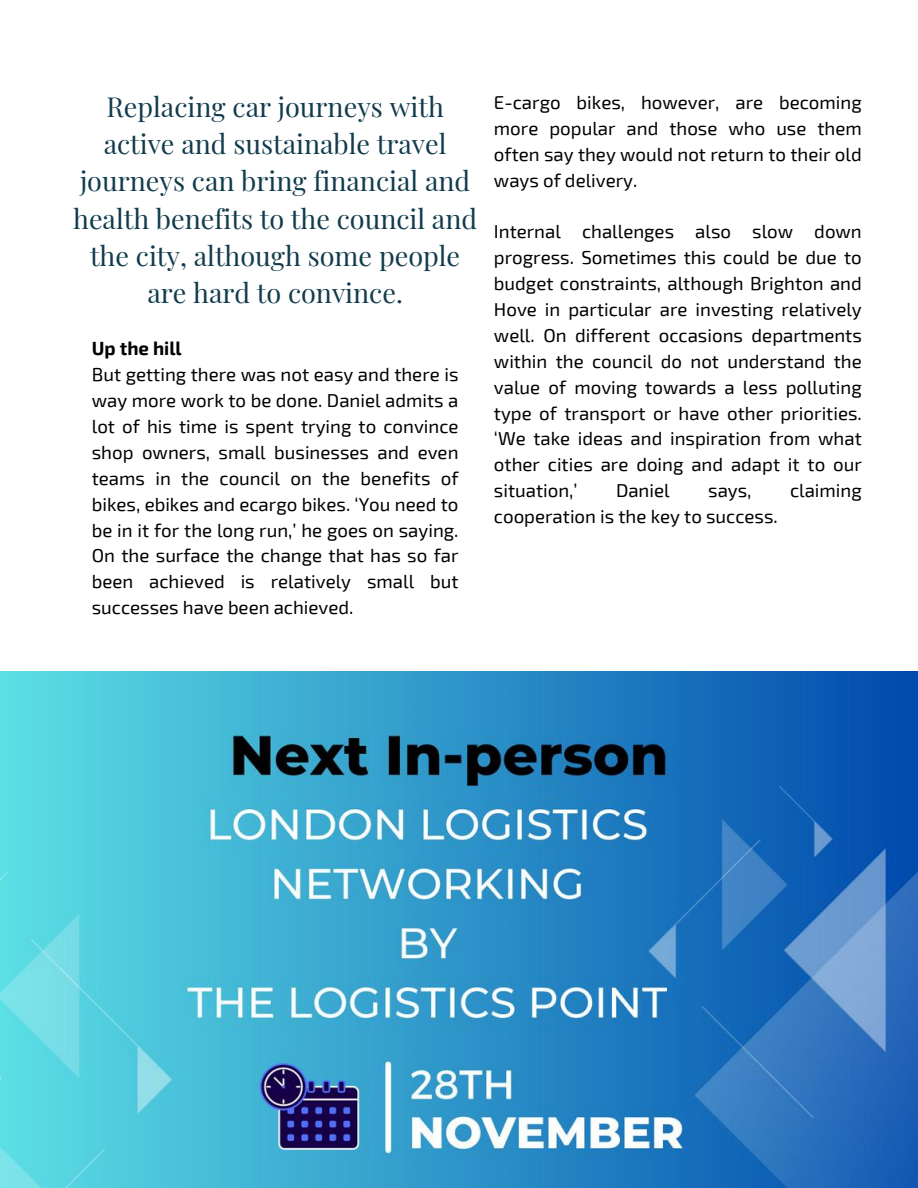
<style>
.page{position:relative;width:918px;height:1188px;background:#fff}
.page>*{position:absolute;margin:0;border:0;box-sizing:border-box;transform-origin:0 0}
.t1{font:27px/37.2px "Playfair Display";color:#123c4d;text-align:center}
.t2{font:18.75px/25.8px "Exo 2";color:#000;text-align:justify}
.t3{font:700 18.75px "Exo 2";color:#000}
</style>
<div class="page">
<img style="left:0;top:672px;width:918px;height:516px">
<h1 class="t1" style="left:73px;top:87px;width:406px">Replacing car journeys with active and sustainable travel journeys can bring financial and health benefits to the council and the city, although some people are hard to convince.</h1>
<p class="t3" style="left:92px;top:337px;width:91px">Up the hill</p>
<p class="t2" style="left:92px;top:361px;width:368px">But getting there was not easy and there is way more work to be done. Daniel admits a lot of his time is spent trying to convince shop owners, small businesses and even teams in the council on the benefits of bikes, ebikes and ecargo bikes. ‘You need to be in it for the long run,’ he goes on saying.<br>On the surface the change that has so far been achieved is relatively small but successes have been achieved.</p>
<p class="t2" style="left:494px;top:89px;width:369px">E-cargo bikes, however, are becoming more popular and those who use them often say they would not return to their old ways of delivery.</p>
<p class="t2" style="left:494px;top:218px;width:369px">Internal challenges also slow down progress. Sometimes this could be due to budget constraints, although Brighton and Hove in particular are investing relatively well. On different occasions departments within the council do not understand the value of moving towards a less polluting type of transport or have other priorities. ‘We take ideas and inspiration from what other cities are doing and adapt it to our situation,’</p>
<p class="t2" style="left:616px;top:477px;width:55px">Daniel</p>
<p class="t2" style="left:708px;top:477px;width:45px">says,</p>
<p class="t2" style="left:790px;top:477px;width:73px">claiming</p>
<p class="t2" style="left:494px;top:503px;width:285px">cooperation is the key to success.</p>
</div>
